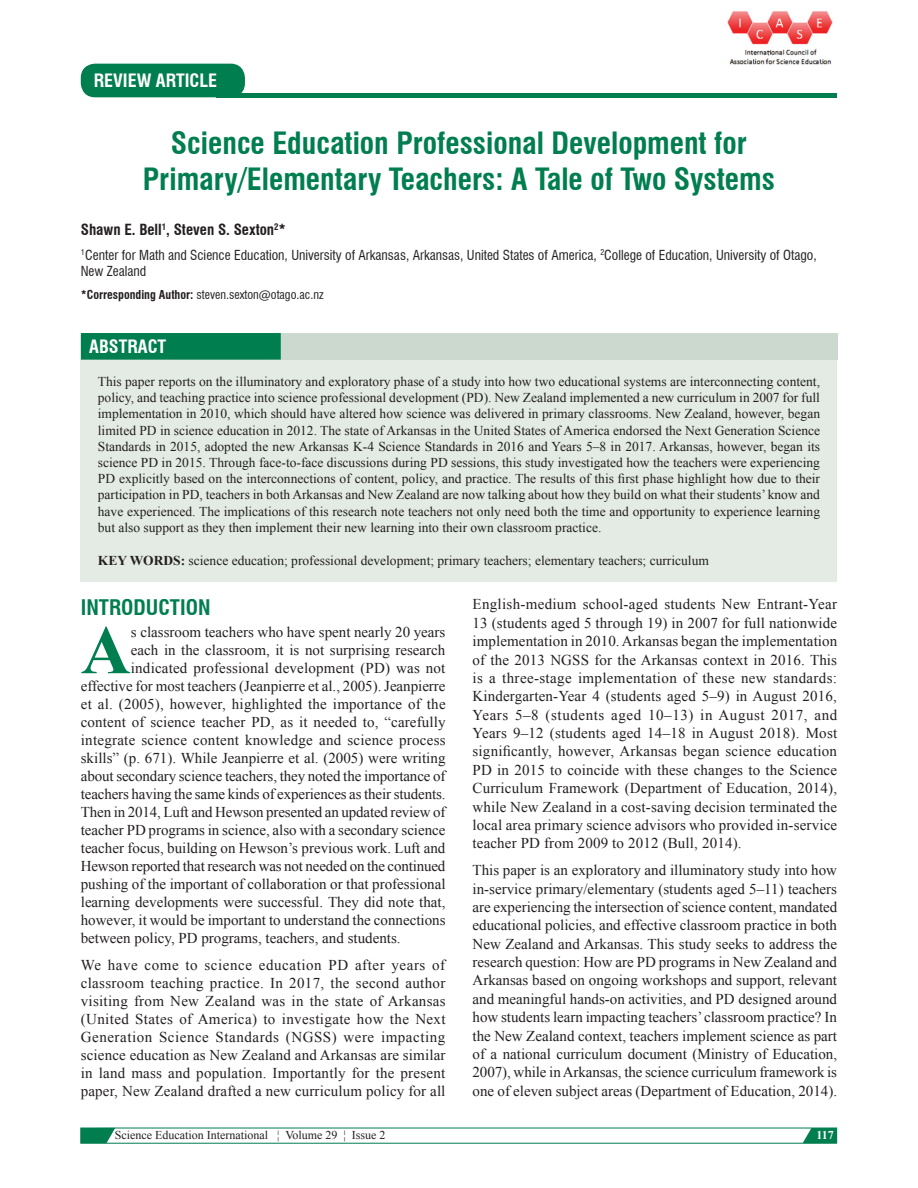
<style>
.page{position:relative;width:918px;height:1188px;background:#fff}
.page>*{position:absolute;margin:0;border:0;box-sizing:border-box;transform-origin:0 0}
.Dorp_caps{font:700 69.3px "Times New Roman";color:#017e50}
.AT{font:700 condensed 30px/36px "Swiss 721 BT";color:#017e50;text-align:center}
.t1{font:700 condensed 21px "Swiss 721 BT";color:#017e50}
.AH{font:700 condensed 18px "Swiss 721 BT";color:#fff}
.ABSH{font:700 condensed 18px "Swiss 721 BT";color:#fff}
.TX{font:15px/18.5px "Times New Roman";letter-spacing:.01em;color:#231f20;text-align:justify}
.Dorp_caps-2{font:15px "Times New Roman";color:#231f20}
.AU{font:700 condensed 15px "Swiss 721 BT";color:#231f20}
.ABS{font:13.5px/16.2px "Times New Roman";color:#231f20;text-align:justify}
.AFF{font:condensed 13.5px/16.5px "Swiss 721 BT";color:#231f20}
.KWD{font:13.5px "Times New Roman";color:#231f20}
.ADD{font:condensed 12px "Swiss 721 BT";color:#231f20}
.t2{font:12px "Times New Roman";color:#231f20}
.t3{font:700 12px "Times New Roman";color:#fff}
.s1{font-weight:700}
</style>
<div class="page">
<svg style="left:80px;top:1128px;width:758px;height:16px"></svg>
<hr style="left:216px;top:93px;width:621px;height:4px;background:#017e50">
<div style="left:81px;top:360px;width:756px;height:222px;background:#e3ebe4"></div>
<img style="left:727px;top:11px;width:106px;height:54px">
<div style="left:82px;top:64px;width:162px;height:33px;background:#017e50;border-radius:13px"></div>
<div style="left:81px;top:64px;width:164px;height:33px;border:2px solid #017e50;border-radius:13px"></div>
<div style="left:81px;top:333px;width:756px;height:27px;background:#cbd9cf"></div>
<div style="left:81px;top:333px;width:200px;height:27px;background:#017e50"></div>
<p class="AH" style="left:94px;top:70px;width:125px">REVIEW ARTICLE</p>
<p class="AT" style="left:143px;top:125px;width:634px">Science Education Professional Development for<br>Primary/Elementary Teachers: A Tale of Two Systems</p>
<p class="AU" style="left:81px;top:220px;width:207px">Shawn E. Bell<sup>1</sup>, Steven S. Sexton<sup>2</sup>*</p>
<p class="AFF" style="left:81px;top:246px;width:737px"><sup>1</sup>Center for Math and Science Education, University of Arkansas, Arkansas, United States of America, <sup>2</sup>College of Education, University of Otago,<br>New Zealand</p>
<p class="ADD" style="left:81px;top:287px;width:244px"><span class="s1">*Corresponding Author:</span> steven.sexton@otago.ac.nz</p>
<p class="ABSH" style="left:89px;top:336px;width:78px">ABSTRACT</p>
<p class="ABS" style="left:98px;top:373px;width:724px">This paper reports on the illuminatory and exploratory phase of a study into how two educational systems are interconnecting content, policy, and teaching practice into science professional development (PD). New Zealand implemented a new curriculum in 2007 for full implementation in 2010, which should have altered how science was delivered in primary classrooms. New Zealand, however, began limited PD in science education in 2012. The state of Arkansas in the United States of America endorsed the Next Generation Science Standards in 2015, adopted the new Arkansas K-4 Science Standards in 2016 and Years 5–8 in 2017. Arkansas, however, began its science PD in 2015. Through face-to-face discussions during PD sessions, this study investigated how the teachers were experiencing PD explicitly based on the interconnections of content, policy, and practice. The results of this first phase highlight how due to their participation in PD, teachers in both Arkansas and New Zealand are now talking about how they build on what their students’ know and have experienced. The implications of this research note teachers not only need both the time and opportunity to experience learning but also support as they then implement their new learning into their own classroom practice.</p>
<p class="KWD" style="left:98px;top:551px;width:613px"><span class="s1">KEY WORDS:</span> science education; professional development; primary teachers; elementary teachers; curriculum</p>
<h1 class="t1" style="left:81px;top:595px;width:131px">INTRODUCTION</h1>
<p class="Dorp_caps" style="left:81px;top:600px;width:52px">A</p>
<p class="Dorp_caps-2" style="left:131px;top:622px;width:316px">s classroom teachers who have spent nearly 20 years</p>
<p class="Dorp_caps-2" style="left:131px;top:640px;width:316px">each in the classroom, it is not surprising research</p>
<p class="Dorp_caps-2" style="left:131px;top:658px;width:316px">indicated professional development (PD) was not</p>
<p class="Dorp_caps-2" style="left:81px;top:676px;width:366px">effective for most teachers (Jeanpierre et al., 2005). Jeanpierre</p>
<p class="Dorp_caps-2" style="left:81px;top:694px;width:366px">et al. (2005), however, highlighted the importance of the</p>
<p class="Dorp_caps-2" style="left:81px;top:712px;width:366px">content of science teacher PD, as it needed to, “carefully</p>
<p class="Dorp_caps-2" style="left:81px;top:730px;width:366px">integrate science content knowledge and science process</p>
<p class="Dorp_caps-2" style="left:81px;top:748px;width:366px">skills” (p. 671). While Jeanpierre et al. (2005) were writing</p>
<p class="Dorp_caps-2" style="left:81px;top:766px;width:366px">about secondary science teachers, they noted the importance of</p>
<p class="Dorp_caps-2" style="left:81px;top:784px;width:366px">teachers having the same kinds of experiences as their students.</p>
<p class="Dorp_caps-2" style="left:81px;top:802px;width:366px">Then in 2014, Luft and Hewson presented an updated review of</p>
<p class="Dorp_caps-2" style="left:81px;top:820px;width:366px">teacher PD programs in science, also with a secondary science</p>
<p class="Dorp_caps-2" style="left:81px;top:838px;width:366px">teacher focus, building on Hewson’s previous work. Luft and</p>
<p class="Dorp_caps-2" style="left:81px;top:856px;width:366px">Hewson reported that research was not needed on the continued</p>
<p class="Dorp_caps-2" style="left:81px;top:874px;width:366px">pushing of the important of collaboration or that professional</p>
<p class="Dorp_caps-2" style="left:81px;top:892px;width:366px">learning developments were successful. They did note that,</p>
<p class="Dorp_caps-2" style="left:81px;top:910px;width:366px">however, it would be important to understand the connections</p>
<p class="Dorp_caps-2" style="left:81px;top:928px;width:321px">between policy, PD programs, teachers, and students.</p>
<p class="TX" style="left:81px;top:955px;width:366px;line-height:18px">We have come to science education PD after years of classroom teaching practice. In 2017, the second author visiting from New Zealand was in the state of Arkansas (United States of America) to investigate how the Next Generation Science Standards (NGSS) were impacting science education as New Zealand and Arkansas are similar in land mass and population. Importantly for the present paper, New Zealand drafted a new curriculum policy for all</p>
<p class="TX" style="left:473px;top:595px;width:366px">English-medium school-aged students New Entrant-Year 13 (students aged 5 through 19) in 2007 for full nationwide implementation in 2010. Arkansas began the implementation of the 2013 NGSS for the Arkansas context in 2016. This is a three-stage implementation of these new standards:<br>Kindergarten-Year 4 (students aged 5–9) in August 2016, Years 5–8 (students aged 10–13) in August 2017, and Years 9–12 (students aged 14–18 in August 2018). Most significantly, however, Arkansas began science education PD in 2015 to coincide with these changes to the Science Curriculum Framework (Department of Education, 2014), while New Zealand in a cost-saving decision terminated the local area primary science advisors who provided in-service teacher PD from 2009 to 2012 (Bull, 2014).</p>
<p class="TX" style="left:473px;top:860px;width:366px">This paper is an exploratory and illuminatory study into how in-service primary/elementary (students aged 5–11) teachers are experiencing the intersection of science content, mandated educational policies, and effective classroom practice in both New Zealand and Arkansas. This study seeks to address the research question: How are PD programs in New Zealand and Arkansas based on ongoing workshops and support, relevant and meaningful hands-on activities, and PD designed around how students learn impacting teachers’ classroom practice? In the New Zealand context, teachers implement science as part of a national curriculum document (Ministry of Education, 2007), while in Arkansas, the science curriculum framework is one of eleven subject areas (Department of Education, 2014).</p>
<p class="t2" style="left:115px;top:1127px;width:272px">Science Education International ¦ Volume 29 ¦ Issue 2</p>
<p class="t3" style="left:816px;top:1127px;width:19px">117</p>
</div>
